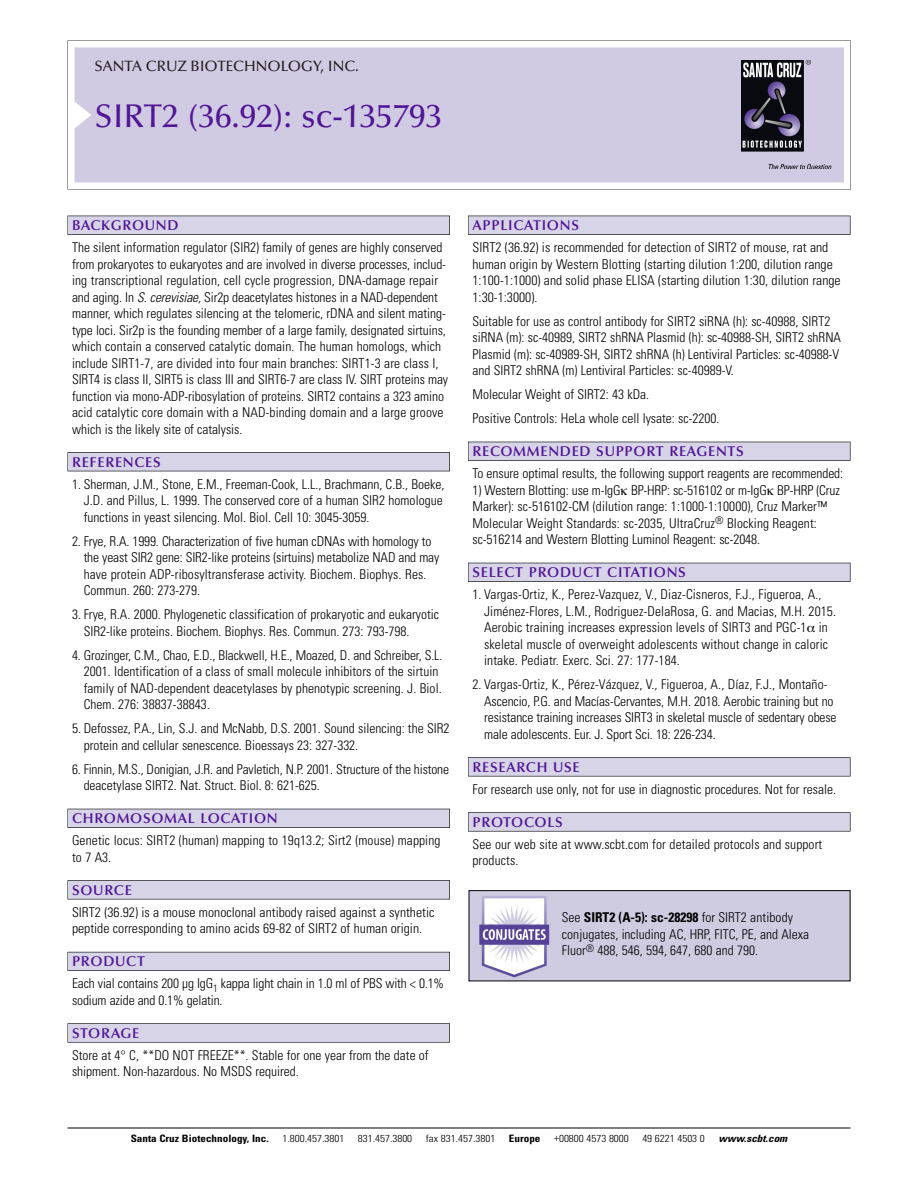
<style>
.page{position:relative;width:918px;height:1188px;background:#fff}
.page>*{position:absolute;margin:0;border:0;box-sizing:border-box;transform-origin:0 0}
.t1{font:500 33px "Optima";color:#511695}
.t2{font:500 15px "Optima";color:#231f20}
.t3{font:600 14.25px "Optima";letter-spacing:.05em;color:#511695}
.t4{font:300 condensed 13.5px/16.5px "Univers";color:#000}
.t5{font:300 condensed 10.2px "Univers";color:#000;scale:1.1 1}
.t6{font:700 condensed 10.2px "Univers";color:#000;scale:1.1 1}
.t7{font:italic 700 condensed 10.2px "Univers";color:#000;scale:1.1 1}
.s1{font-style:italic}
.s2{font-weight:700}
</style>
<div class="page">
<svg style="left:74px;top:41px;width:777px;height:148px"></svg>
<div style="left:74px;top:47px;width:770px;height:135px;background:#d1cae3"></div>
<img style="left:741px;top:60px;width:90px;height:108px">
<div style="left:68px;top:216px;width:382px;height:19px;background:#535256"></div>
<div style="left:68px;top:216px;width:381px;height:18px;background:#d7d4e8"></div>
<div style="left:68px;top:452px;width:382px;height:19px;background:#515155"></div>
<div style="left:68px;top:453px;width:381px;height:18px;background:#d7d4e8"></div>
<div style="left:68px;top:809px;width:382px;height:19px;background:#515057"></div>
<div style="left:68px;top:809px;width:381px;height:18px;background:#d7d4e8"></div>
<div style="left:68px;top:880px;width:382px;height:19px;background:#575659"></div>
<div style="left:68px;top:881px;width:381px;height:18px;background:#d7d4e8"></div>
<div style="left:68px;top:952px;width:382px;height:19px;background:#595860"></div>
<div style="left:68px;top:952px;width:381px;height:18px;background:#d7d4e8"></div>
<svg style="left:68px;top:1023px;width:382px;height:20px"></svg>
<div style="left:68px;top:1024px;width:381px;height:18px;background:#d7d4e8"></div>
<div style="left:468px;top:216px;width:382px;height:19px;background:#535256"></div>
<div style="left:468px;top:216px;width:382px;height:18px;background:#d7d4e8"></div>
<div style="left:468px;top:442px;width:382px;height:19px;background:#525156"></div>
<div style="left:468px;top:442px;width:382px;height:18px;background:#d7d4e8"></div>
<div style="left:468px;top:563px;width:382px;height:19px;background:#515057"></div>
<div style="left:468px;top:563px;width:382px;height:18px;background:#d7d4e8"></div>
<div style="left:468px;top:757px;width:382px;height:19px;background:#575659"></div>
<div style="left:468px;top:758px;width:382px;height:18px;background:#d7d4e8"></div>
<svg style="left:468px;top:812px;width:382px;height:20px"></svg>
<div style="left:468px;top:813px;width:382px;height:18px;background:#d7d4e8"></div>
<hr style="left:68px;top:1128px;width:782px;height:1px;background:#000">
<img style="left:471px;top:892px;width:377px;height:87px">
<div style="left:469px;top:890px;width:381px;height:91px;border:1px solid #000"></div>
<p class="t2" style="left:94px;top:60px;width:266px">SANTA CRUZ BIOTECHNOLOGY, INC.</p>
<p class="t1" style="left:94px;top:102px;width:349px">SIRT2 (36.92): sc-135793</p>
<p class="t3" style="left:72px;top:219px;width:108px">BACKGROUND</p>
<p class="t4" style="left:72px;top:240px;width:378px">The silent information regulator (SIR2) family of genes are highly conserved from prokaryotes to eukaryotes and are involved in diverse processes, includ&shy;ing transcriptional regulation, cell cycle progression, DNA-damage repair and aging. In <span class="s1">S.cerevisiae,</span>Sir2p deacetylates histones in a NAD-dependent manner, which regulates silencing at the telomeric, rDNA and silent mating&shy;type loci. Sir2p is the founding member of a large family, designated sirtuins, which contain a conserved catalytic domain. The human homologs, which include SIRT1-7, are divided into four main branches: SIRT1-3 are class I, SIRT4 is class II, SIRT5 is class III and SIRT6-7 are class IV. SIRT proteins may function via mono-ADP-ribosylation of proteins. SIRT2 contains a 323 amino acid catalytic core domain with a NAD-binding domain and a large groove which is the likely site of catalysis.</p>
<p class="t3" style="left:72px;top:456px;width:90px">REFERENCES</p>
<p class="t4" style="left:84px;top:477px;width:362px;text-align:justify;text-indent:-12px">1. Sherman, J.M., Stone, E.M., Freeman-Cook, L.L., Brachmann, C.B., Boeke, J.D. and Pillus, L. 1999. The conserved core of a human SIR2 homologue functions in yeast silencing. Mol. Biol. Cell 10: 3045-3059.</p>
<p class="t4" style="left:84px;top:534px;width:357px;text-indent:-12px">2. Frye, R.A. 1999. Characterization of five human cDNAs with homology to the yeast SIR2 gene: SIR2-like proteins (sirtuins) metabolize NAD and may have protein ADP-ribosyltransferase activity. Biochem. Biophys. Res.<br>Commun. 260: 273-279.</p>
<p class="t4" style="left:84px;top:607px;width:357px;text-indent:-12px">3. Frye, R.A. 2000. Phylogenetic classification of prokaryotic and eukaryotic<br>SIR2-like proteins. Biochem. Biophys. Res. Commun. 273: 793-798.</p>
<p class="t4" style="left:84px;top:648px;width:360px;text-indent:-12px">4. Grozinger, C.M., Chao, E.D., Blackwell, H.E., Moazed, D. and Schreiber, S.L.<br>2001. Identification of a class of small molecule inhibitors of the sirtuin family of NAD-dependent deacetylases by phenotypic screening. J. Biol.<br>Chem. 276: 38837-38843.</p>
<p class="t4" style="left:84px;top:721px;width:367px;text-indent:-12px">5. Defossez, P.A., Lin, S.J. and McNabb, D.S. 2001. Sound silencing: the SIR2 protein and cellular senescence. Bioessays 23: 327-332.</p>
<p class="t4" style="left:84px;top:762px;width:367px;text-indent:-12px">6. Finnin, M.S., Donigian, J.R. and Pavletich, N.P. 2001. Structure of the histone deacetylase SIRT2. Nat. Struct. Biol. 8: 621-625.</p>
<p class="t3" style="left:72px;top:812px;width:207px">CHROMOSOMAL LOCATION</p>
<p class="t4" style="left:72px;top:834px;width:370px">Genetic locus: SIRT2 (human) mapping to 19q13.2; Sirt2 (mouse) mapping to 7 A3.</p>
<p class="t3" style="left:72px;top:884px;width:61px">SOURCE</p>
<p class="t4" style="left:72px;top:905px;width:364px">SIRT2 (36.92) is a mouse monoclonal antibody raised against a synthetic peptide corresponding to amino acids 69-82 of SIRT2 of human origin.</p>
<p class="t3" style="left:72px;top:955px;width:74px">PRODUCT</p>
<p class="t4" style="left:72px;top:977px;width:374px">Each vial contains 200 µg IgG<sub>1</sub> kappa light chain in 1.0 ml of PBS with &lt; 0.1% sodium azide and 0.1% gelatin.</p>
<p class="t3" style="left:72px;top:1027px;width:69px">STORAGE</p>
<p class="t4" style="left:72px;top:1048px;width:358px">Store at 4° C, **DO NOT FREEZE**. Stable for one year from the date of shipment. Non-hazardous. No MSDS required.</p>
<p class="t3" style="left:473px;top:219px;width:108px">APPLICATIONS</p>
<p class="t4" style="left:473px;top:240px;width:370px">SIRT2 (36.92) is recommended for detection of SIRT2 of mouse, rat and human origin by Western Blotting (starting dilution 1:200, dilution range 1:100-1:1000) and solid phase ELISA (starting dilution 1:30, dilution range 1:30-1:3000).</p>
<p class="t4" style="left:473px;top:314px;width:370px">Suitable for use as control antibody for SIRT2 siRNA (h): sc-40988, SIRT2 siRNA (m): sc-40989, SIRT2 shRNA Plasmid (h): sc-40988-SH, SIRT2 shRNA Plasmid (m): sc-40989-SH, SIRT2 shRNA (h) Lentiviral Particles: sc-40988-V and SIRT2 shRNA (m) Lentiviral Particles: sc-40989-V.</p>
<p class="t4" style="left:473px;top:387px;width:178px">Molecular Weight of SIRT2: 43 kDa.</p>
<p class="t4" style="left:473px;top:411px;width:248px">Positive Controls: HeLa whole cell lysate: sc-2200.</p>
<p class="t3" style="left:473px;top:445px;width:273px">RECOMMENDED SUPPORT REAGENTS</p>
<p class="t4" style="left:473px;top:466px;width:372px">To ensure optimal results, the following support reagents are recommended:</p>
<p class="t4" style="left:473px;top:483px;width:369px">1) Western Blotting: use m-IgG BP-HRP: sc-516102 or m-IgG BP-HRP (Cruz Marker): sc-516102-CM (dilution range: 1:1000-1:10000), Cruz Marker™ Molecular Weight Standards: sc-2035, UltraCruz<sup>®</sup> Blocking Reagent: sc-516214 and Western Blotting Luminol Reagent: sc-2048.</p>
<p class="t3" style="left:473px;top:566px;width:215px">SELECT PRODUCT CITATIONS</p>
<p class="t4" style="left:484px;top:588px;width:353px;text-indent:-12px">1. Vargas-Ortiz, K., Perez-Vazquez, V., Diaz-Cisneros, F.J., Figueroa, A., Jiménez-Flores, L.M., Rodriguez-DelaRosa, G. and Macias, M.H. 2015.<br>Aerobic training increases expression levels of SIRT3 and PGC-1 in skeletal muscle of overweight adolescents without change in caloric intake. Pediatr. Exerc. Sci. 27: 177-184.</p>
<p class="t4" style="left:484px;top:678px;width:354px;text-indent:-12px">2. Vargas-Ortiz, K., Pérez-Vázquez, V., Figueroa, A., Díaz, F.J., Montaño-Ascencio, P.G. and Macías-Cervantes, M.H. 2018. Aerobic training but no resistance training increases SIRT3 in skeletal muscle of sedentary obese male adolescents. Eur. J. Sport Sci. 18: 226-234.</p>
<p class="t3" style="left:473px;top:761px;width:109px">RESEARCH USE</p>
<p class="t4" style="left:473px;top:782px;width:365px">For research use only, not for use in diagnostic procedures. Not for resale.</p>
<p class="t3" style="left:473px;top:816px;width:92px">PROTOCOLS</p>
<p class="t4" style="left:473px;top:837px;width:351px">See our web site at www.scbt.com for detailed protocols and support products.</p>
<p class="t4" style="left:562px;top:911px;width:249px">See <span class="s2">SIRT2 (A-5): sc-28298</span> for SIRT2 antibody conjugates, including AC, HRP, FITC, PE, and Alexa<br>Fluor<sup>®</sup> 488, 546, 594, 647, 680 and 790.</p>
<p class="t6" style="left:131px;top:1135px;width:127px">Santa Cruz Biotechnology, Inc.</p>
<p class="t5" style="left:282px;top:1135px;width:58px">1.800.457.3801</p>
<p class="t5" style="left:358px;top:1135px;width:51px">831.457.3800</p>
<p class="t5" style="left:426px;top:1135px;width:65px">fax 831.457.3801</p>
<p class="t6" style="left:509px;top:1135px;width:30px">Europe</p>
<p class="t5" style="left:554px;top:1135px;width:69px">+00800 4573 8000</p>
<p class="t5" style="left:642px;top:1135px;width:58px">49 6221 4503 0</p>
<p class="t7" style="left:719px;top:1135px;width:66px">www.scbt.com</p>
</div>
